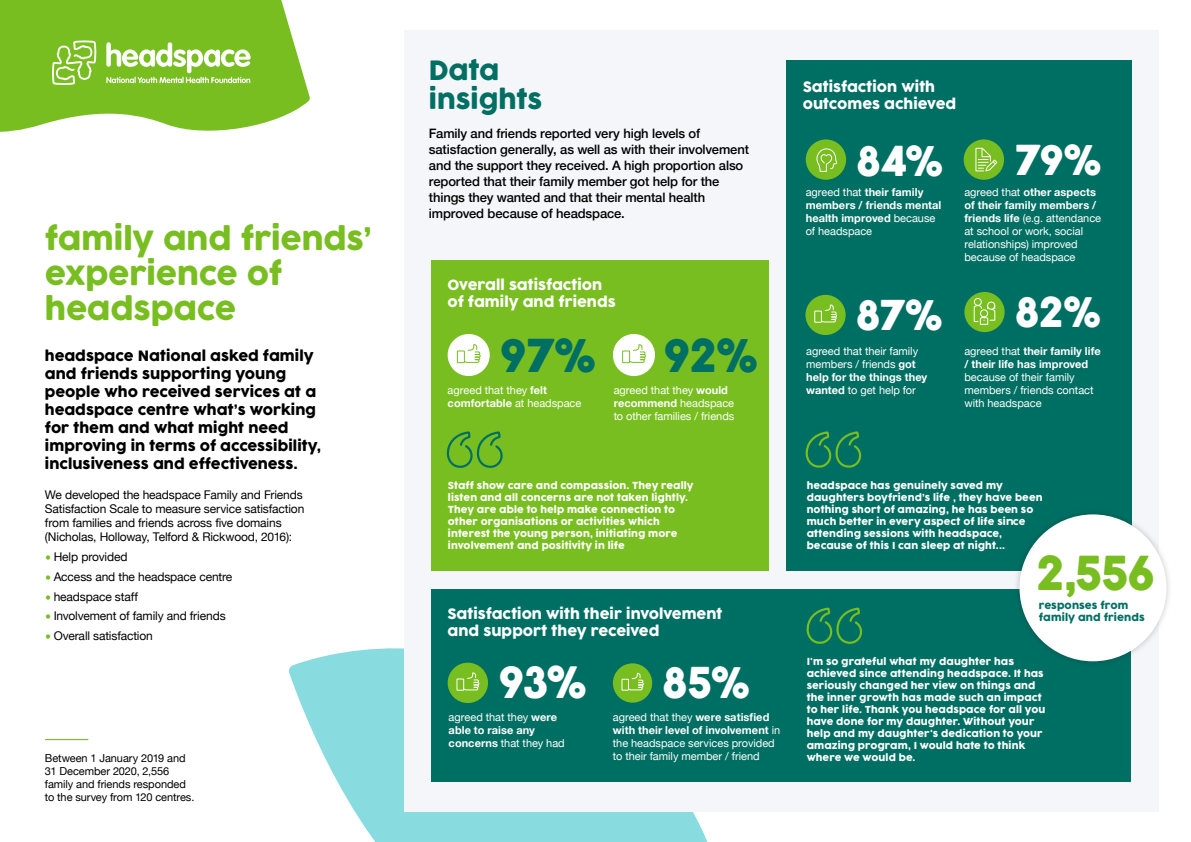
<style>
.page{position:relative;width:1191px;height:842px;background:#fff}
.page>*{position:absolute;margin:0;border:0;box-sizing:border-box;transform-origin:0 0}
.t1{font:45.7px "Cocogoose";color:#78be20}
.t2{font:44.3px "Cocogoose";color:#006f63}
.t3{font:42.7px "Cocogoose";color:#fff}
.t4{font:41.5px "Cocogoose";color:#fff}
.t5{font:40.3px "Cocogoose";color:#fff}
.t6{font:40.2px "Cocogoose";color:#fff}
.t7{font:30.4px/35.1px "Cocogoose";letter-spacing:-.01em;color:#78be20}
.t8{font:26px/29px "Cocogoose";letter-spacing:-.005em;color:#006f63}
.t9{font:14px/18px "Cocogoose";letter-spacing:-.005em;color:#000}
.t10{font:14px/17px "Cocogoose";color:#fff}
.t11{font:500 13px/16px "Helvetica Neue";letter-spacing:-.01em;color:#000}
.t12{font:12px/19.8px "Helvetica Neue";letter-spacing:-.01em;color:#000}
.t13{font:11px/13px "Helvetica Neue";color:#fff}
.t14{font:700 11px/13px "Helvetica Neue";letter-spacing:.005em;color:#fff}
.t15{font:11px/13px "Helvetica Neue";letter-spacing:-.005em;color:#000}
.t16{font:9.9px/11.9px "Cocogoose";letter-spacing:.005em;color:#006f63}
.t17{font:9.5px/12px "Cocogoose";letter-spacing:.005em;color:#fff}
.s1{font-weight:700}
.s2{font-weight:400}
</style>
<div class="page">
<svg style="left:289px;top:648px;width:419px;height:194px;fill:#88dbdf"></svg>
<svg style="left:0;top:0;width:310px;height:132px;background:#8ac63e"></svg>
<svg style="left:52px;top:40px;width:44px;height:45px"></svg>
<svg style="left:106px;top:42px;width:144px;height:41px"></svg>
<div style="left:404px;top:30px;width:755px;height:782px;background:#f5f6f9"></div>
<div style="left:431px;top:260px;width:337px;height:311px;background:#78be20"></div>
<div style="left:447px;top:334px;width:43px;height:42px;background:#fff;border-radius:50%"></div>
<svg style="left:465px;top:344px;width:16px;height:19px"></svg>
<div style="left:457px;top:350px;width:8px;height:13px;border:1px solid #78be20"></div>
<div style="left:613px;top:334px;width:42px;height:42px;background:#fff;border-radius:50%"></div>
<svg style="left:630px;top:344px;width:16px;height:19px"></svg>
<div style="left:622px;top:350px;width:8px;height:13px;border:1px solid #78be20"></div>
<svg style="left:446px;top:432px;width:56px;height:35px"></svg>
<div style="left:431px;top:589px;width:699px;height:193px;background:#006f63"></div>
<svg style="left:806px;top:607px;width:55px;height:36px"></svg>
<div style="left:447px;top:663px;width:41px;height:40px;background:#78be20;border-radius:50%"></div>
<svg style="left:464px;top:672px;width:16px;height:19px"></svg>
<div style="left:456px;top:678px;width:8px;height:13px;border:1px solid #fff"></div>
<div style="left:613px;top:663px;width:39px;height:40px;background:#78be20;border-radius:50%"></div>
<svg style="left:627px;top:672px;width:17px;height:19px"></svg>
<div style="left:621px;top:679px;width:8px;height:12px;border:1px solid #fff"></div>
<div style="left:786px;top:60px;width:345px;height:511px;background:#006f63"></div>
<svg style="left:805px;top:431px;width:56px;height:36px"></svg>
<div style="left:805px;top:295px;width:40px;height:40px;background:#78be20;border-radius:50%"></div>
<svg style="left:820px;top:304px;width:17px;height:19px"></svg>
<div style="left:814px;top:311px;width:8px;height:12px;border:1px solid #fff"></div>
<div style="left:964px;top:292px;width:40px;height:40px;background:#78be20;border-radius:50%"></div>
<div style="left:973px;top:298px;width:8px;height:8px;border:1px solid #fff;border-radius:50%"></div>
<div style="left:987px;top:302px;width:8px;height:8px;border:1px solid #fff;border-radius:50%"></div>
<svg style="left:973px;top:304px;width:22px;height:21px"></svg>
<div style="left:963px;top:139px;width:41px;height:41px;background:#78be20;border-radius:50%"></div>
<svg style="left:975px;top:147px;width:23px;height:25px"></svg>
<div style="left:805px;top:139px;width:41px;height:41px;background:#78be20;border-radius:50%"></div>
<svg style="left:816px;top:148px;width:22px;height:24px"></svg>
<hr style="left:45px;top:739px;width:43px;height:1px;background:#78be20">
<img style="left:1016px;top:506px;width:153px;height:164px">
<div style="left:1019px;top:514px;width:147px;height:147px;background:#fff;border-radius:50%"></div>
<h3 class="t7" style="left:45px;top:222px;width:328px">family and friends’ experience of headspace</h3>
<h3 class="t9" style="left:45px;top:347px;width:278px">headspace National asked family and friends supporting young people who received services at a headspace centre what’s working for them and what might need improving in terms of accessibility, inclusiveness and effectiveness.</h3>
<p class="t12" style="left:45px;top:489px;width:261px;line-height:14px">We developed the headspace Family and Friends Satisfaction Scale to measure service satisfaction from families and friends across five domains (Nicholas, Holloway, Telford &amp; Rickwood, 2016):</p>
<p class="t12" style="left:54px;top:548px;width:180px">Help provided<br>Access and the headspace centre headspace staff<br>Involvement of family and friends<br>Overall satisfaction</p>
<p class="t15" style="left:45px;top:753px;width:151px">Between 1 January 2019 and<br>31 December 2020, 2,556 family and friends responded to the survey from 120 centres.</p>
<h3 class="t8" style="left:429px;top:57px;width:115px">Data insights</h3>
<p class="t11" style="left:429px;top:124px;width:322px">Family and friends reported very high levels of satisfaction generally, as well as with their involvement and the support they received. A high proportion also reported that their family member got help for the things they wanted and that their mental health improved because of headspace.</p>
<h3 class="t10" style="left:447px;top:276px;width:170px">Overall satisfaction of family and friends</h3>
<h2 class="t2" style="left:499px;top:325px;width:98px">97%</h2>
<p class="t13" style="left:447px;top:384px;width:135px">agreed that they <span class="s1">felt comfortable</span> at headspace</p>
<p class="t13" style="left:613px;top:384px;width:122px">agreed that they <span class="s1">would recommend</span> headspace to other families / friends</p>
<h2 class="t2" style="left:663px;top:325px;width:96px">92%</h2>
<h3 class="t10" style="left:803px;top:79px;width:155px">Satisfaction with outcomes achieved</h3>
<h3 class="t5" style="left:856px;top:133px;width:88px">84%</h3>
<p class="t14" style="left:805px;top:186px;width:137px"><span class="s2">agreed that</span> their family members / friends mental health improved <span class="s2">because of headspace</span></p>
<h3 class="t6" style="left:856px;top:287px;width:88px">87%</h3>
<p class="t13" style="left:806px;top:345px;width:123px">agreed that their family members / friends <span class="s1">got help for the things they wanted</span> to get help for</p>
<h3 class="t5" style="left:1014px;top:132px;width:89px">79%</h3>
<p class="t13" style="left:964px;top:186px;width:138px">agreed that <span class="s1">other aspects of their family members / friends life</span> (e.g. attendance at school or work, social relationships) improved because of headspace</p>
<h3 class="t6" style="left:1014px;top:284px;width:87px">82%</h3>
<p class="t14" style="left:964px;top:344px;width:138px"><span class="s2">agreed that</span> their family life / their life has improved</p>
<p class="t13" style="left:964px;top:371px;width:131px">because of their family members / friends contact with headspace</p>
<p class="t17" style="left:448px;top:480px;width:247px">Staff show care and compassion. They really listen and all concerns are not taken lightly.<br>They are able to help make connection to other organisations or activities which interest the young person, initiating more involvement and positivity in life</p>
<h3 class="t10" style="left:447px;top:606px;width:276px">Satisfaction with their involvement and support they received</h3>
<h3 class="t3" style="left:498px;top:653px;width:90px">93%</h3>
<p class="t14" style="left:448px;top:711px;width:118px"><span class="s2">agreed that they</span> were able to raise any concerns <span class="s2">that they had</span></p>
<h3 class="t4" style="left:662px;top:654px;width:89px">85%</h3>
<p class="t13" style="left:613px;top:711px;width:169px">agreed that they <span class="s1">were satisfied with their level of involvement</span> in the headspace services provided to their family member / friend</p>
<p class="t17" style="left:806px;top:480px;width:237px">headspace has genuinely saved my daughters boyfriend’s life , they have been nothing short of amazing, he has been so much better in every aspect of life since attending sessions with headspace, because of this I can sleep at night...</p>
<h1 class="t1" style="left:1035px;top:541px;width:121px">2,556</h1>
<p class="t16" style="left:1038px;top:599px;width:107px">responses from family and friends</p>
<p class="t17" style="left:806px;top:656px;width:240px">I'm so grateful what my daughter has achieved since attending headspace. It has seriously changed her view on things and the inner growth has made such an impact to her life. Thank you headspace for all you have done for my daughter. Without your help and my daughter's dedication to your amazing program, I would hate to think where we would be.</p>
</div>
